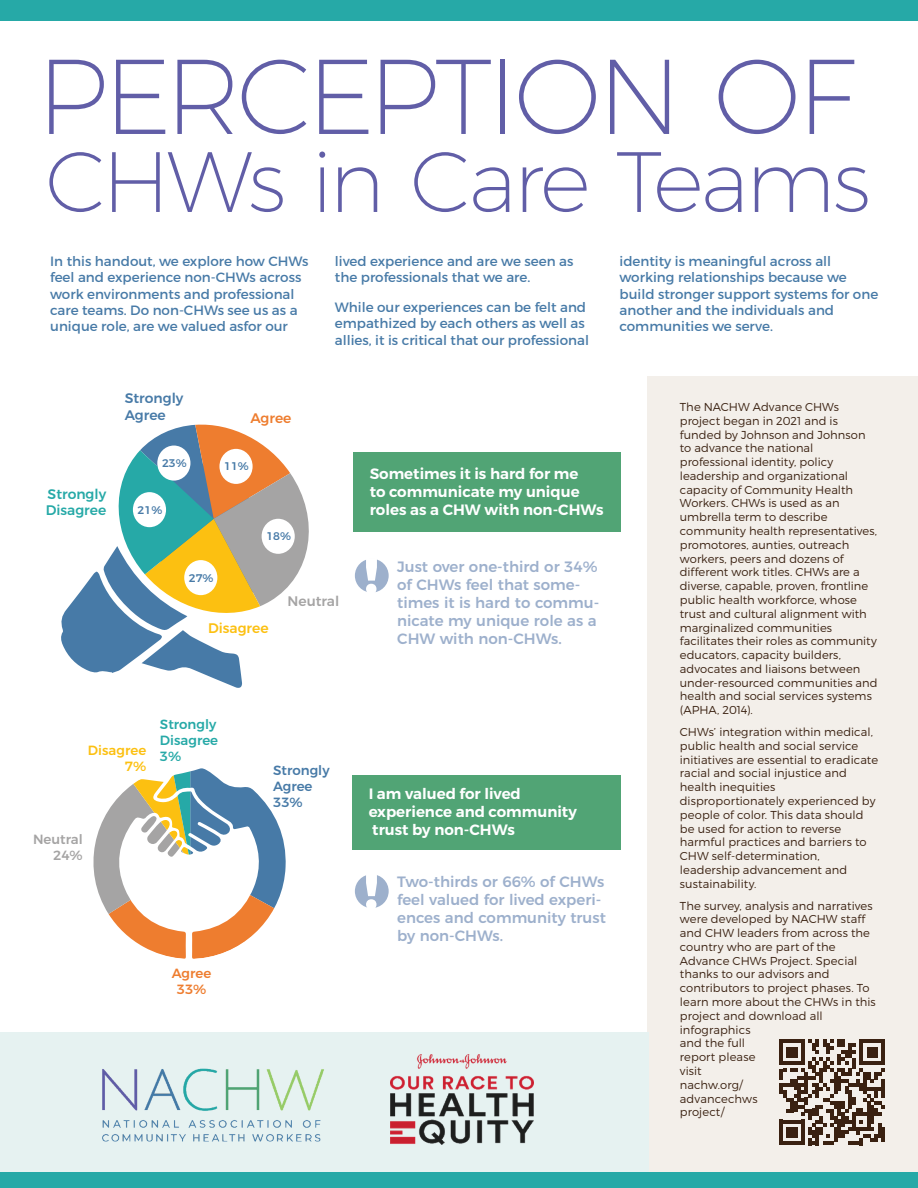
<style>
.page{position:relative;width:918px;height:1188px;background:#fff}
.page>*{position:absolute;margin:0;border:0;box-sizing:border-box;transform-origin:0 0}
.t1{font:200 106.2px "Montserrat";letter-spacing:-.04em;color:#615ea7}
.t2{font:200 85.5px "Montserrat";letter-spacing:-.035em;color:#615ea7}
.t3{font:900 51px "Montserrat";color:#fff}
.t4{font:500 15px/18px "Montserrat";color:#9db0cc}
.t5{font:600 15px/18px "Montserrat";color:#fff}
.t6{font:500 13.8px/16.6px "Montserrat";color:#26a9a7}
.t7{font:500 13.8px/16.6px "Montserrat";color:#477aa7}
.t8{font:500 13.8px "Montserrat";color:#fcc011}
.t9{font:500 13.8px "Montserrat";color:#a5a4a4}
.t10{font:500 13.8px "Montserrat";color:#ee7d2f}
.t11{font:13.5px/16.2px "Montserrat";color:#477aa7}
.t12{font:500 13.35px/16px "Montserrat";color:#26a9a7}
.t13{font:500 13.35px/16px "Montserrat";color:#477aa7}
.t14{font:500 13.35px/16px "Montserrat";color:#fcc011;text-align:right}
.t15{font:500 13.35px/16px "Montserrat";color:#a5a4a4;text-align:right}
.t16{font:500 13.35px/16px "Montserrat";color:#ee7d2f;text-align:center}
.t17{font:300 11.55px/13.8px "Montserrat";letter-spacing:.005em;color:#3a2111}
.t18{font:500 11.1px "Montserrat";color:#477aa7}
</style>
<div class="page">
<div style="left:648px;top:376px;width:270px;height:799px;background:#f3efea"></div>
<div style="left:0;top:1032px;width:648px;height:156px;background:#e6f2f1"></div>
<div style="left:0;top:0;width:918px;height:20px;background:#26a9a7"></div>
<div style="left:0;top:1172px;width:918px;height:16px;background:#26a9a7"></div>
<img style="left:102px;top:1068px;width:222px;height:74px">
<img style="left:390px;top:1054px;width:144px;height:91px">
<div style="left:353px;top:453px;width:268px;height:79px;background:#51a475"></div>
<svg style="left:61px;top:424px;width:248px;height:264px"></svg>
<div style="left:219px;top:449px;width:34px;height:35px;background:#fff;border-radius:50%"></div>
<div style="left:157px;top:446px;width:33px;height:35px;background:#fff;border-radius:50%"></div>
<div style="left:262px;top:519px;width:33px;height:35px;background:#fff;border-radius:50%"></div>
<div style="left:184px;top:560px;width:33px;height:35px;background:#fff;border-radius:50%"></div>
<div style="left:133px;top:492px;width:33px;height:35px;background:#fff;border-radius:50%"></div>
<div style="left:353px;top:775px;width:268px;height:75px;background:#51a475"></div>
<svg style="left:93px;top:768px;width:193px;height:191px"></svg>
<div style="left:355px;top:559px;width:34px;height:34px;background:#9db0cc;border-radius:50%"></div>
<div style="left:355px;top:874px;width:34px;height:34px;background:#9db0cc;border-radius:50%"></div>
<hr style="left:779px;top:1039px;width:4px;height:26px;background:#3a2111">
<hr style="left:779px;top:1069px;width:4px;height:10px;background:#3a2111">
<hr style="left:779px;top:1083px;width:4px;height:11px;background:#3a2111">
<hr style="left:779px;top:1120px;width:4px;height:25px;background:#3a2111">
<svg style="left:783px;top:1039px;width:102px;height:106px"></svg>
<hr style="left:881px;top:1127px;width:4px;height:15px;background:#3a2111">
<h1 class="t1" style="left:36px;top:16px;width:821px">PERCEPTION OF</h1>
<h2 class="t2" style="left:45px;top:117px;width:827px">CHWs in Care Teams</h2>
<p class="t11" style="left:50px;top:253px;width:260px">In this handout, we explore how CHWs feel and experience non-CHWs across work environments and professional care teams. Do non-CHWs see us as a unique role, are we valued asfor our</p>
<p class="t11" style="left:335px;top:253px;width:240px">lived experience and are we seen as the professionals that we are.</p>
<p class="t11" style="left:335px;top:299px;width:256px">While our experiences can be felt and empathized by each others as well as allies, it is critical that our professional</p>
<p class="t11" style="left:620px;top:253px;width:260px">identity is meaningful across all working relationships because we build stronger support systems for one another and the individuals and communities we serve.</p>
<p class="t6" style="left:46px;top:484px;width:62px">Strongly<br>Disagree</p>
<p class="t7" style="left:125px;top:389px;width:60px">Strongly<br>Agree</p>
<p class="t10" style="left:251px;top:407px;width:42px">Agree</p>
<p class="t18" style="left:162px;top:454px;width:26px">23%</p>
<p class="t18" style="left:224px;top:458px;width:26px">11%</p>
<p class="t18" style="left:138px;top:501px;width:26px">21%</p>
<p class="t18" style="left:189px;top:569px;width:26px">27%</p>
<p class="t18" style="left:266px;top:527px;width:26px">18%</p>
<p class="t9" style="left:288px;top:590px;width:53px">Neutral</p>
<p class="t8" style="left:208px;top:617px;width:62px">Disagree</p>
<p class="t5" style="left:370px;top:464px;width:235px">Sometimes it is hard for me<br>to communicate my unique roles as a CHW with non-CHWs</p>
<h3 class="t3" style="left:364px;top:544px;width:16px">!</h3>
<p class="t4" style="left:397px;top:556px;width:204px">Just over one-third or 34% of CHWs feel that some&shy;times it is hard to commu&shy;nicate my unique role as a<br>CHW with non-CHWs.</p>
<p class="t14" style="left:88px;top:741px;width:60px">Disagree<br>7%</p>
<p class="t12" style="left:160px;top:715px;width:60px">Strongly<br>Disagree<br>3%</p>
<p class="t15" style="left:33px;top:830px;width:51px">Neutral<br>24%</p>
<p class="t16" style="left:172px;top:964px;width:41px">Agree<br>33%</p>
<p class="t13" style="left:273px;top:761px;width:58px">Strongly<br>Agree<br>33%</p>
<p class="t5" style="left:369px;top:785px;width:210px">I am valued for lived experience and community trust by non-CHWs</p>
<h3 class="t3" style="left:364px;top:859px;width:16px">!</h3>
<p class="t4" style="left:397px;top:872px;width:210px">Two-thirds or 66% of CHWs feel valued for lived experi&shy;ences and community trust by non-CHWs.</p>
<p class="t17" style="left:680px;top:400px;width:199px">The NACHW Advance CHWs project began in 2021 and is funded by Johnson and Johnson to advance the national professional identity, policy leadership and organizational capacity of Community Health<br>Workers. CHWs is used as an umbrella term to describe community health representatives, promotores, aunties, outreach workers, peers and dozens of different work titles. CHWs are a diverse, capable, proven, frontline public health workforce, whose trust and cultural alignment with marginalized communities facilitates their roles as community educators, capacity builders, advocates and liaisons between under-resourced communities and health and social services systems (APHA, 2014).</p>
<p class="t17" style="left:680px;top:725px;width:200px">CHWs’ integration within medical, public health and social service initiatives are essential to eradicate racial and social injustice and health inequities disproportionately experienced by people of color. This data should be used for action to reverse harmful practices and barriers to<br>CHW self-determination, leadership advancement and sustainability.</p>
<p class="t17" style="left:680px;top:898px;width:197px">The survey, analysis and narratives were developed by NACHW staff and CHW leaders from across the country who are part of the<br>Advance CHWs Project. Special thanks to our advisors and contributors to project phases. To learn more about the CHWs in this project and download all infographics<br>and the full<br>report please<br>visit<br>nachw.org/<br>advancechws<br>project/</p>
</div>
